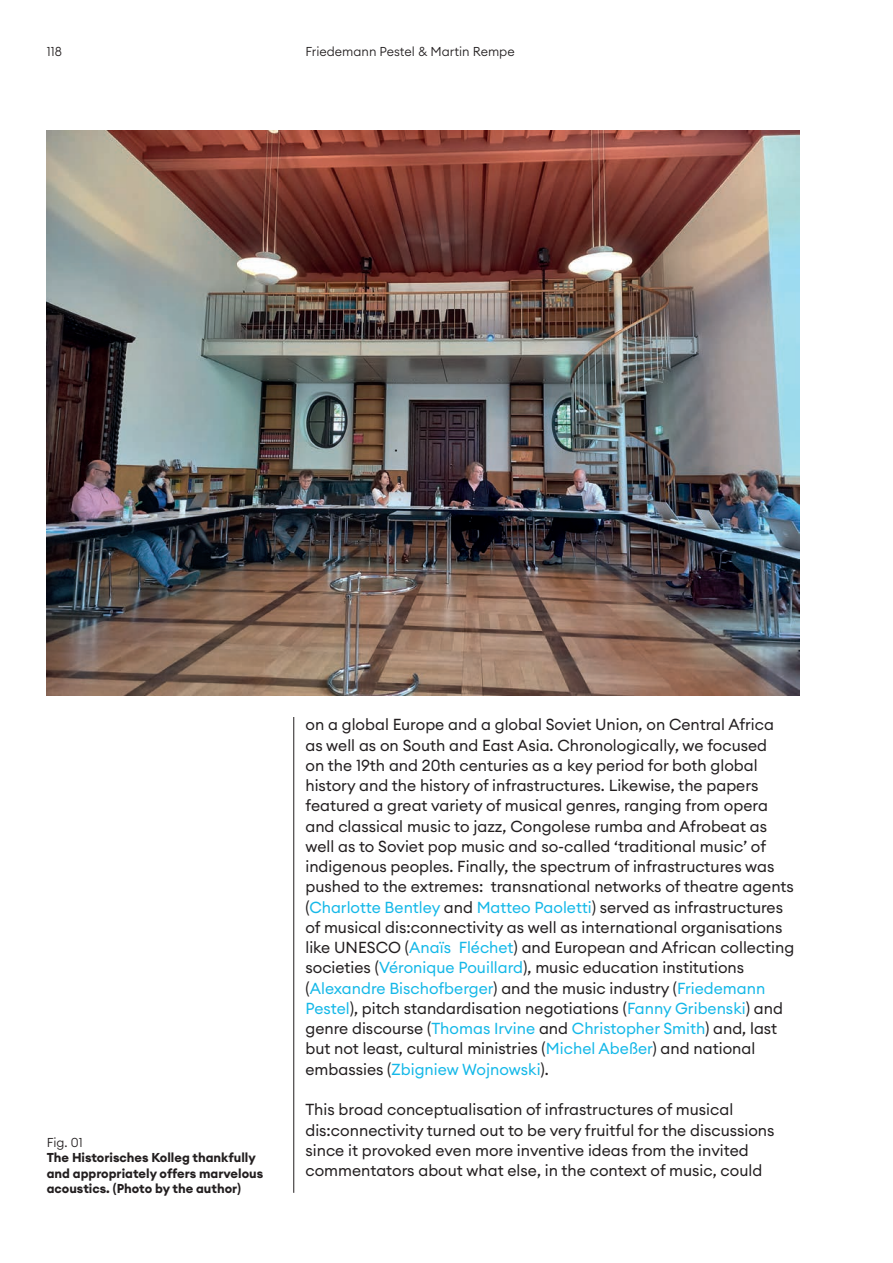
<style>
.page{position:relative;width:893px;height:1263px;background:#fff}
.page>*{position:absolute;margin:0;border:0;box-sizing:border-box;transform-origin:0 0}
.t1{font:15.75px/20.2px "Euclid Circular A";color:#231f20}
.t2{font:700 12.75px/15.3px "Euclid Circular A";color:#231f20}
.t3{font:300 12.75px "Euclid Circular A";color:#231f20}
.s1{color:#15b8e8}
</style>
<div class="page">
<hr style="left:293px;top:144px;width:1px;height:1049px;background:#231f20">
<div style="left:0;top:665px;width:298px;height:51px;background:#fff"></div>
<img style="left:47px;top:131px;width:752px;height:564px">
<p class="t3" style="left:47px;top:43px;width:17px">118</p>
<p class="t3" style="left:305px;top:43px;width:211px">Friedemann Pestel &amp; Martin Rempe</p>
<p class="t3" style="left:47px;top:1134px;width:37px">Fig. 01</p>
<p class="t2" style="left:47px;top:1150px;width:218px">The Historisches Kolleg thankfully and appropriately offers marvelous acoustics. (Photo by the author)</p>
<p class="t1" style="left:305px;top:714px;width:490px">on a global Europe and a global Soviet Union, on Central Africa as well as on South and East Asia. Chronologically, we focused<br>on the 19th and 20th centuries as a key period for both global history and the history of infrastructures. Likewise, the papers featured a great variety of musical genres, ranging from opera and classical music to jazz, Congolese rumba and Afrobeat as well as to Soviet pop music and so-called ‘traditional music’ of indigenous peoples. Finally, the spectrum of infrastructures was pushed to the extremes: transnational networks of theatre agents (<span class="s1">Charlotte Bentley</span> and <span class="s1">Matteo Paoletti</span>) served as infrastructures of musical dis:connectivity as well as international organisations like UNESCO (<span class="s1">Anaïs Fléchet</span>) and European and African collecting societies (<span class="s1">Véronique Pouillard</span>), music education institutions (<span class="s1">Alexandre Bischofberger</span>) and the music industry (<span class="s1">Friedemann Pestel</span>), pitch standardisation negotiations (<span class="s1">Fanny Gribenski</span>) and genre discourse (<span class="s1">Thomas Irvine</span> and <span class="s1">Christopher Smith</span>) and, last but not least, cultural ministries (<span class="s1">Michel Abeßer</span>) and national embassies (<span class="s1">Zbigniew Wojnowski</span>).</p>
<p class="t1" style="left:305px;top:1099px;width:471px">This broad conceptualisation of infrastructures of musical dis:connectivity turned out to be very fruitful for the discussions since it provoked even more inventive ideas from the invited commentators about what else, in the context of music, could</p>
</div>
